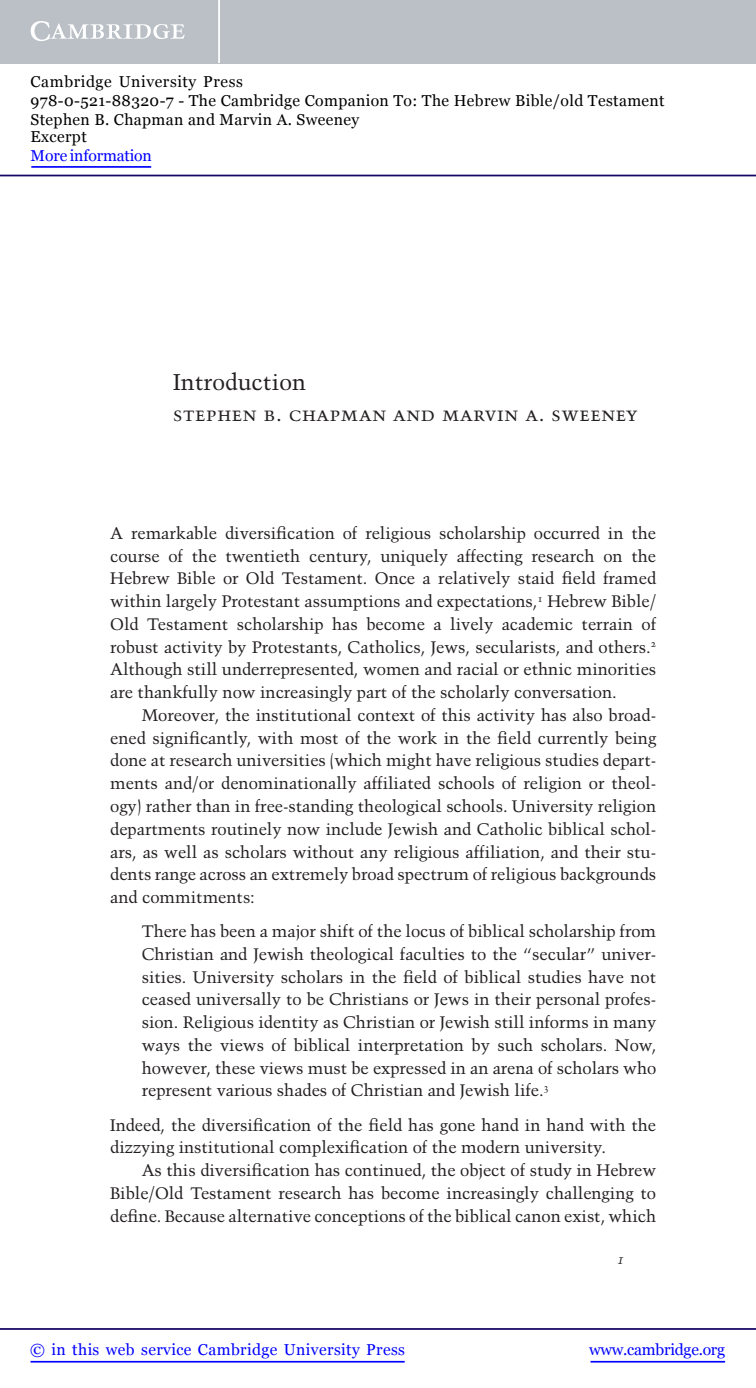
<style>
.page{position:relative;width:756px;height:1388px;background:#fff}
.page>*{position:absolute;margin:0;border:0;box-sizing:border-box;transform-origin:0 0}
.t1{font:22.75px "Trump Mediaeval LT Std";color:#231f20}
.t2{font:21px "Trump Mediaeval LT Std";letter-spacing:.025em;color:#231f20}
.t3{font:16.62px/22.8px "Trump Mediaeval LT Std";letter-spacing:-.005em;color:#231f20;text-align:justify}
.t4{font:15.75px/18.9px "Georgia";letter-spacing:.025em;color:#000}
.t5{font:15.75px "Georgia";letter-spacing:.025em;color:#00f}
.t6{font:15.75px "Georgia";letter-spacing:-.015em;color:#00f}
.t7{font:15.75px "Georgia";letter-spacing:-.01em;color:#00f}
.t8{font:italic 14px "Trump Mediaeval LT Std";color:#231f20}
</style>
<div class="page">
<hr style="left:591px;top:1361px;width:134px;height:1px;background:#00f">
<hr style="left:0;top:1328px;width:756px;height:2px;background:#150666">
<hr style="left:31px;top:1361px;width:374px;height:1px;background:#00f">
<div style="left:0;top:0;width:756px;height:63px;background:#bac0c6"></div>
<svg style="left:31px;top:21px;width:154px;height:20px"></svg>
<hr style="left:218px;top:0;width:2px;height:63px;background:#fff">
<hr style="left:0;top:175px;width:756px;height:1px;background:#150666">
<hr style="left:31px;top:166px;width:120px;height:2px;background:#00f">
<p class="t4" style="left:31px;top:73px;width:636px">Cambridge University Press<br>978-0-521-88320-7 - The Cambridge Companion To: The Hebrew Bible/old Testament<br>Stephen B. Chapman and Marvin A. Sweeney</p>
<p class="t4" style="left:31px;top:128px;width:58px">Excerpt</p>
<p class="t7" style="left:31px;top:146px;width:123px">More information</p>
<h1 class="t1" style="left:173px;top:372px;width:134px">Introduction</h1>
<p class="t2" style="left:173px;top:405px;width:466px">Stephen B. Chapman and Marvin A. Sweeney</p>
<p class="t3" style="left:110px;top:523px;width:548px">A remarkable diversification of religious scholarship occurred in the course of the twentieth century, uniquely affecting research on the Hebrew Bible or Old Testament. Once a relatively staid field framed within largely Protestant assumptions and expectations, <sup>1</sup> Hebrew Bible/ Old Testament scholarship has become a lively academic terrain of robust activity by Protestants, Catholics, Jews, secularists, and others. <sup>2<br></sup>Although still underrepresented, women and racial or ethnic minorities are thankfully now increasingly part of the scholarly conversation.</p>
<p class="t3" style="left:110px;top:705px;width:548px;text-indent:31px">Moreover, the institutional context of this activity has also broad&shy;ened significantly, with most of the work in the field currently being done at research universities (which might have religious studies depart&shy;ments and/or denominationally affiliated schools of religion or theol&shy;ogy) rather than in free-standing theological schools. University religion departments routinely now include Jewish and Catholic biblical schol&shy;ars, as well as scholars without any religious affiliation, and their stu&shy;dents range across an extremely broad spectrum of religious backgrounds and commitments:</p>
<p class="t3" style="left:142px;top:921px;width:516px">There has been a major shift of the locus of biblical scholarship from Christian and Jewish theological faculties to the “secular” univer&shy;sities. University scholars in the field of biblical studies have not ceased universally to be Christians or Jews in their personal profes&shy;sion. Religious identity as Christian or Jewish still informs in many ways the views of biblical interpretation by such scholars. Now, however, these views must be expressed in an arena of scholars who represent various shades of Christian and Jewish life. <sup>3</sup></p>
<p class="t3" style="left:110px;top:1114px;width:547px">Indeed, the diversification of the field has gone hand in hand with the dizzying institutional complexification of the modern university.</p>
<p class="t3" style="left:110px;top:1160px;width:548px;text-indent:32px">As this diversification has continued, the object of study in Hebrew Bible/Old Testament research has become increasingly challenging to define. Because alternative conceptions of the biblical canon exist, which</p>
<p class="t8" style="left:617px;top:1253px;width:9px">1</p>
<p class="t5" style="left:30px;top:1339px;width:376px">© in this web service Cambridge University Press</p>
<p class="t6" style="left:589px;top:1339px;width:137px">www.cambridge.org</p>
</div>
